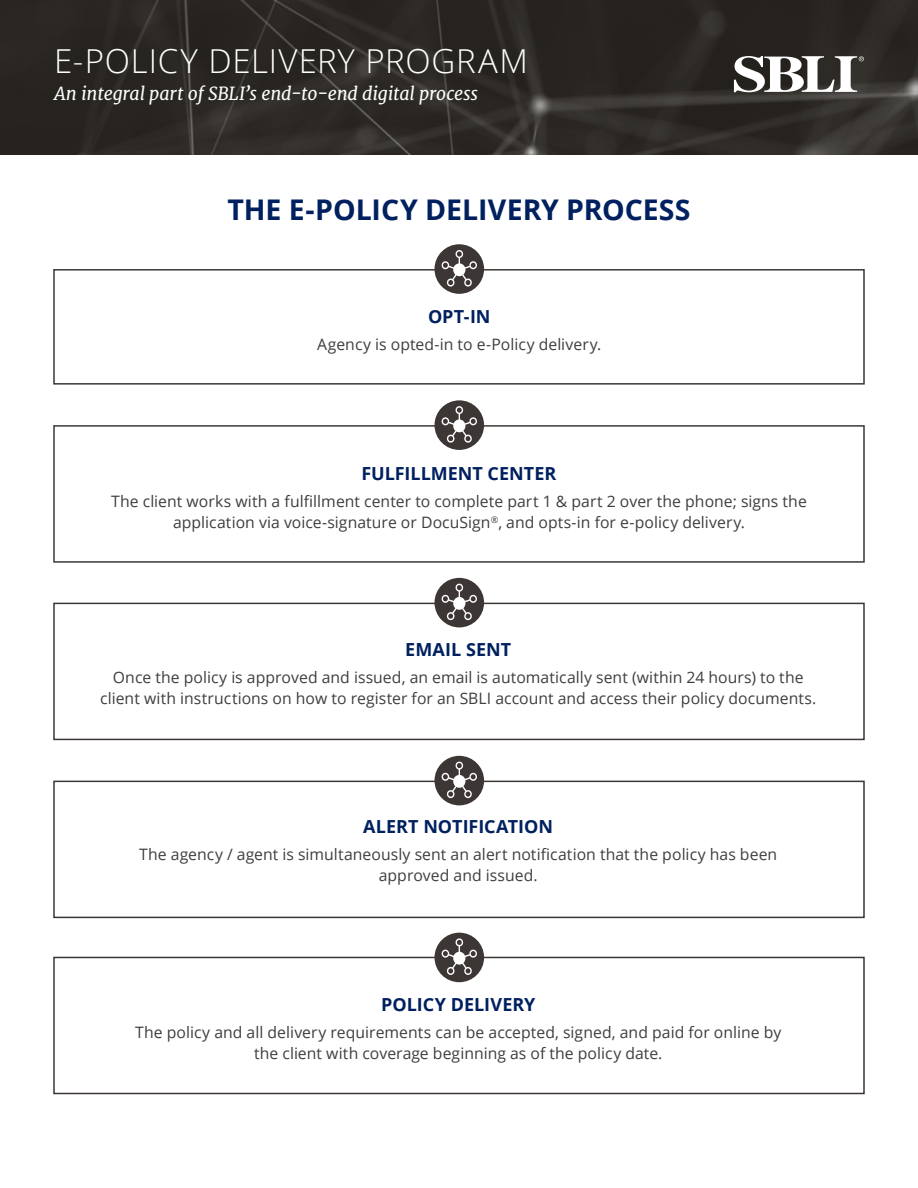
<style>
.page{position:relative;width:918px;height:1188px;background:#fff}
.page>*{position:absolute;margin:0;border:0;box-sizing:border-box;transform-origin:0 0}
.t1{font:300 33px "Open Sans";letter-spacing:.025em;color:#fff}
.Subheader{font:700 28.5px "Open Sans";letter-spacing:-.005em;color:#00205f}
.Subheader-2{font:700 18px "Open Sans";color:#00205f}
.Call_out_body_copy{font:italic 18px "Merriweather";letter-spacing:-.01em;color:#fff}
.Body{font:15.75px/21px "Open Sans";letter-spacing:.005em;color:#3e3e3f;text-align:center}
</style>
<div class="page">
<div style="left:53px;top:957px;width:812px;height:137px;border:2px solid #3c3735"></div>
<div style="left:53px;top:781px;width:812px;height:137px;border:2px solid #3c3735"></div>
<div style="left:53px;top:603px;width:812px;height:137px;border:2px solid #3c3735"></div>
<div style="left:53px;top:425px;width:812px;height:138px;border:2px solid #3c3735"></div>
<div style="left:53px;top:269px;width:812px;height:116px;border:2px solid #3c3735"></div>
<img style="left:0;top:0;width:918px;height:155px">
<svg style="left:734px;top:56px;width:130px;height:36px"></svg>
<div style="left:435px;top:244px;width:49px;height:50px;background:#3c3735;border-radius:50%"></div>
<svg style="left:441px;top:250px;width:36px;height:37px"></svg>
<div style="left:435px;top:400px;width:49px;height:50px;background:#3c3735;border-radius:50%"></div>
<svg style="left:441px;top:406px;width:36px;height:37px"></svg>
<div style="left:435px;top:578px;width:49px;height:49px;background:#3c3735;border-radius:50%"></div>
<svg style="left:441px;top:583px;width:36px;height:37px"></svg>
<div style="left:435px;top:756px;width:49px;height:49px;background:#3c3735;border-radius:50%"></div>
<svg style="left:441px;top:761px;width:36px;height:37px"></svg>
<div style="left:435px;top:933px;width:49px;height:49px;background:#3c3735;border-radius:50%"></div>
<svg style="left:441px;top:938px;width:36px;height:37px"></svg>
<p class="t1" style="left:54px;top:39px;width:475px">E-POLICY DELIVERY PROGRAM</p>
<p class="Call_out_body_copy" style="left:54px;top:83px;width:426px">An integral part of SBLI’s end-to-end digital process</p>
<p class="Subheader" style="left:227px;top:189px;width:465px">THE E-POLICY DELIVERY PROCESS</p>
<p class="Subheader-2" style="left:428px;top:304px;width:64px">OPT-IN</p>
<p class="Body" style="left:317px;top:333px;width:285px">Agency is opted-in to e-Policy delivery.</p>
<p class="Subheader-2" style="left:362px;top:461px;width:196px">FULFILLMENT CENTER</p>
<p class="Body" style="left:111px;top:490px;width:697px">The client works with a fulfillment center to complete part 1 &amp; part 2 over the phone; signs the application via voice-signature or DocuSign<sup>®</sup>, and opts-in for e-policy delivery.</p>
<p class="Subheader-2" style="left:405px;top:637px;width:108px">EMAIL SENT</p>
<p class="Body" style="left:100px;top:667px;width:718px">Once the policy is approved and issued, an email is automatically sent (within 24 hours) to the client with instructions on how to register for an SBLI account and access their policy documents.</p>
<p class="Subheader-2" style="left:363px;top:814px;width:191px">ALERT NOTIFICATION</p>
<p class="Body" style="left:139px;top:843px;width:640px">The agency / agent is simultaneously sent an alert notification that the policy has been approved and issued.</p>
<p class="Subheader-2" style="left:381px;top:992px;width:156px">POLICY DELIVERY</p>
<p class="Body" style="left:135px;top:1021px;width:648px">The policy and all delivery requirements can be accepted, signed, and paid for online by the client with coverage beginning as of the policy date.</p>
</div>
